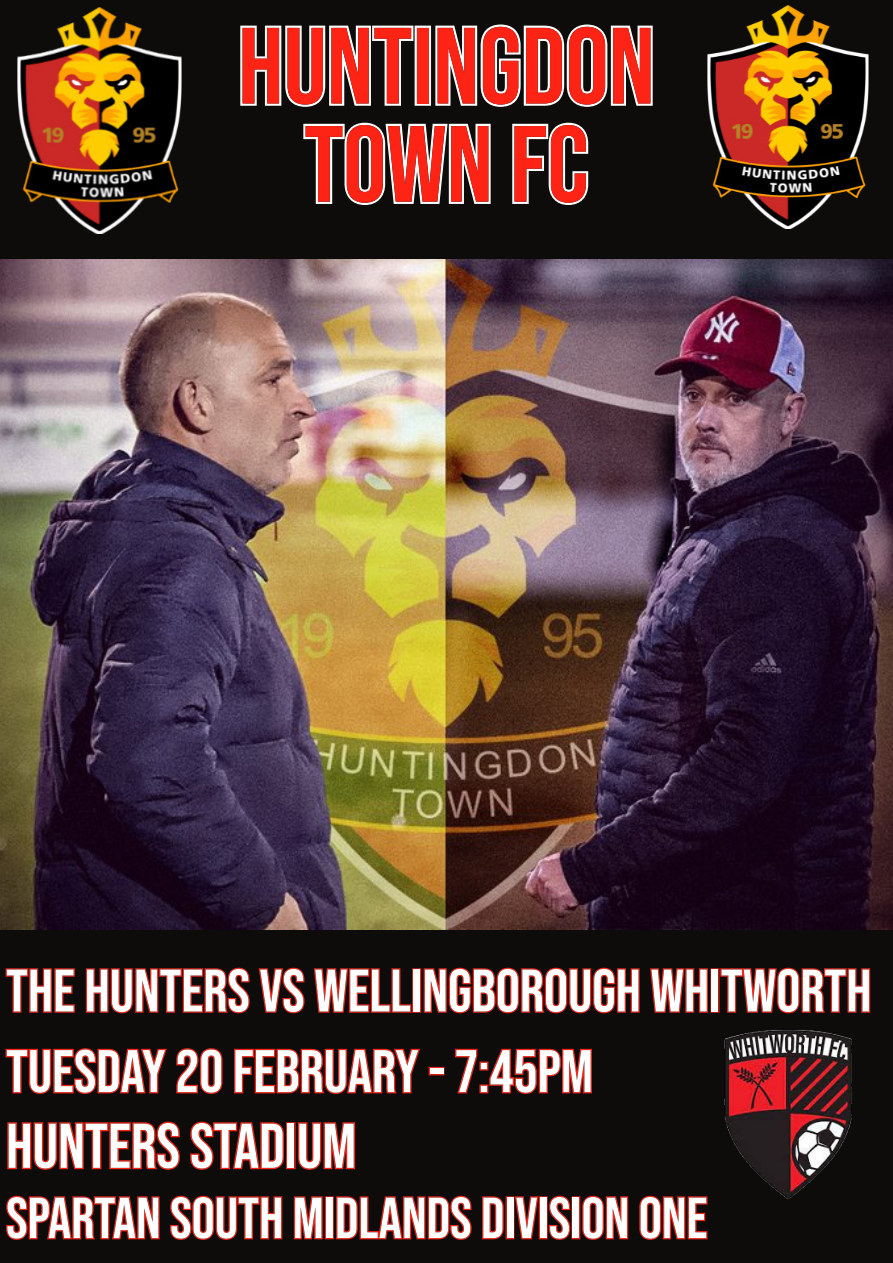
<style>
.page{position:relative;width:893px;height:1263px;background:#fff}
.page>*{position:absolute;margin:0;border:0;box-sizing:border-box;transform-origin:0 0}
.t1{font:108px/98.1px "Bebas Neue";color:#fd2315;text-align:center}
.t2{font:63.15px "Bebas Neue";color:#fff}
.t3{font:60px "Bebas Neue";color:#fff}
.t4{font:57.9px "Bebas Neue";color:#fff}
</style>
<div class="page">
<div style="left:0;top:0;width:892px;height:1263px;background:#0d0c0a"></div>
<svg style="left:240px;top:25px;width:412px;height:180px"></svg>
<svg style="left:7px;top:1122px;width:348px;height:48px"></svg>
<img style="left:18px;top:7px;width:163px;height:226px">
<svg style="left:6px;top:1048px;width:586px;height:46px"></svg>
<svg style="left:6px;top:968px;width:864px;height:45px"></svg>
<svg style="left:6px;top:1196px;width:701px;height:44px"></svg>
<img style="left:707px;top:6px;width:161px;height:223px">
<img style="left:0;top:259px;width:892px;height:671px">
<img style="left:724px;top:1030px;width:128px;height:168px">
<h1 class="t1" style="left:238px;top:16px;width:418px">HUNTINGDON<br>TOWN FC</h1>
<p class="t3" style="left:6px;top:957px;width:866px">THE HUNTERS VS WELLINGBOROUGH WHITWORTH</p>
<p class="t3" style="left:6px;top:1037px;width:588px">TUESDAY 20 FEBRUARY - 7:45PM</p>
<p class="t2" style="left:6px;top:1110px;width:352px">HUNTERS STADIUM</p>
<p class="t4" style="left:6px;top:1185px;width:703px">SPARTAN SOUTH MIDLANDS DIVISION ONE</p>
</div>
